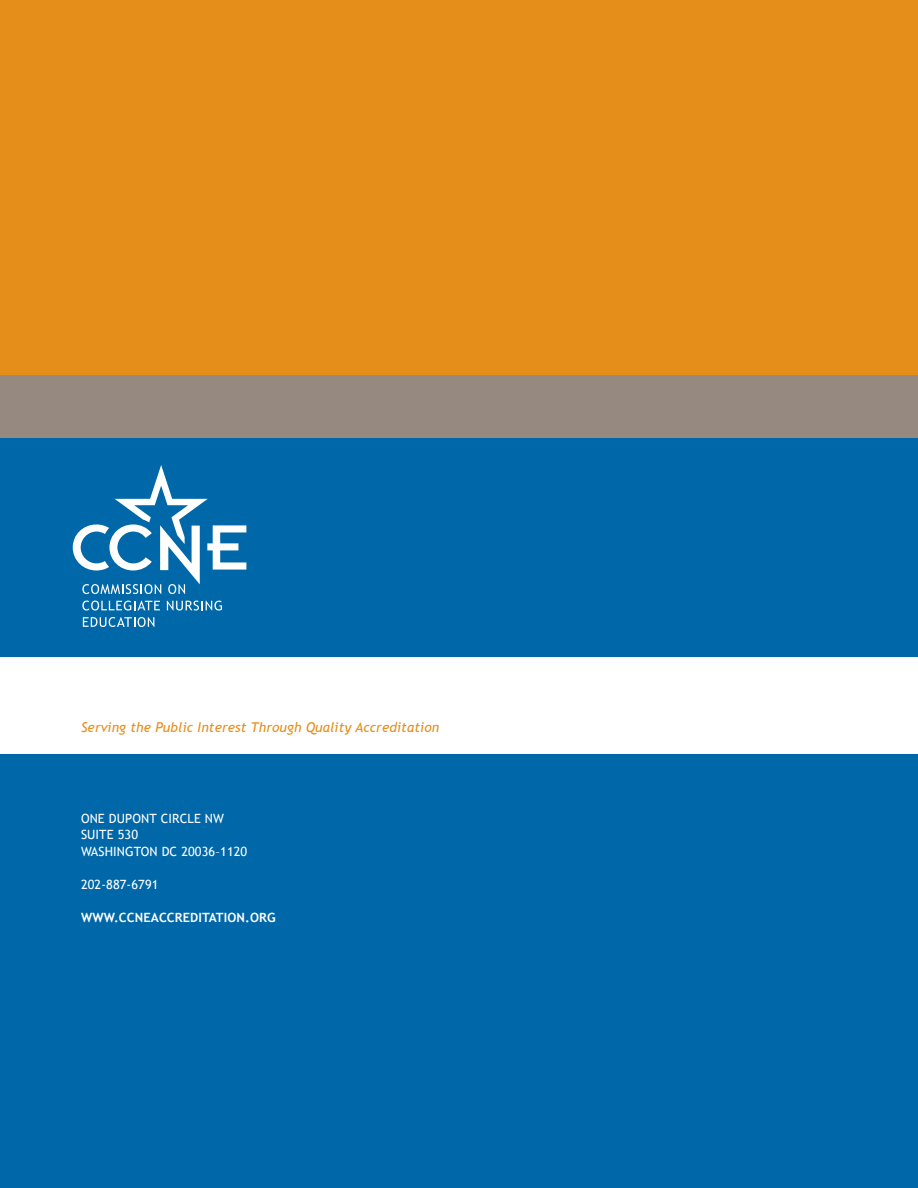
<style>
.page{position:relative;width:918px;height:1188px;background:#fff}
.page>*{position:absolute;margin:0;border:0;box-sizing:border-box;transform-origin:0 0}
.t1{font:italic 13.5px "Trebuchet MS";letter-spacing:.01em;color:#e58e19}
.t2{font:12.75px "Trebuchet MS";letter-spacing:.01em;color:#fff}
.t3{font:700 12.75px "Trebuchet MS";letter-spacing:.01em;color:#fff}
</style>
<div class="page">
<div style="left:0;top:417px;width:918px;height:771px;background:#0068a9"></div>
<div style="left:0;top:354px;width:918px;height:84px;background:#968980"></div>
<div style="left:0;top:0;width:918px;height:375px;background:#e58e19"></div>
<div style="left:0;top:657px;width:918px;height:96px;background:#fff"></div>
<svg style="left:73px;top:465px;width:173px;height:129px"></svg>
<svg style="left:82px;top:601px;width:78px;height:10px"></svg>
<svg style="left:167px;top:601px;width:55px;height:10px"></svg>
<svg style="left:83px;top:617px;width:71px;height:10px"></svg>
<p class="t1" style="left:81px;top:719px;width:360px">Serving the Public Interest Through Quality Accreditation</p>
<p class="t2" style="left:81px;top:811px;width:145px">ONE DUPONT CIRCLE NW</p>
<p class="t2" style="left:81px;top:827px;width:59px">SUITE 530</p>
<p class="t2" style="left:81px;top:844px;width:168px">WASHINGTON DC 20036–1120</p>
<p class="t2" style="left:81px;top:877px;width:79px">202-887-6791</p>
<p class="t3" style="left:81px;top:909px;width:196px">WWW.CCNEACCREDITATION.ORG</p>
</div>
